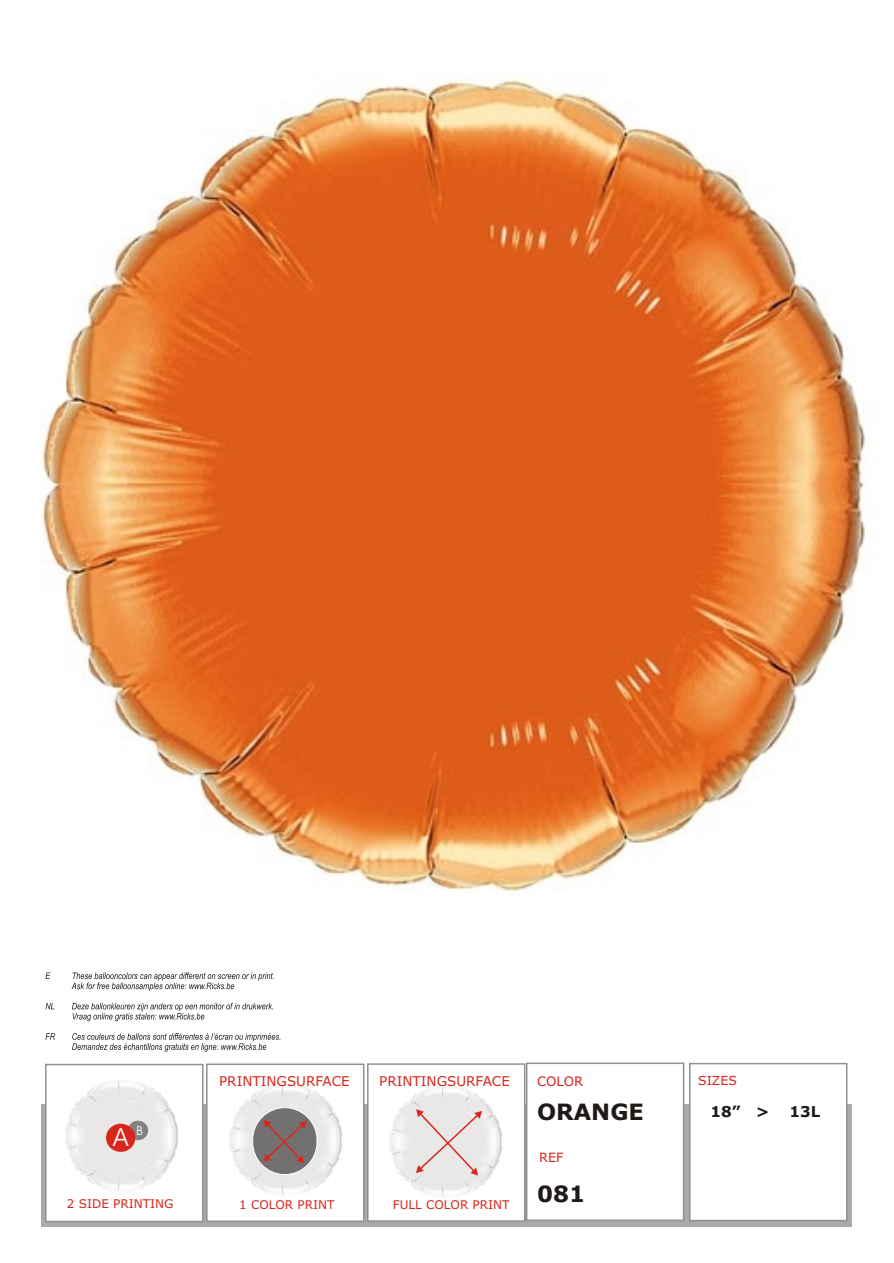
<style>
.page{position:relative;width:894px;height:1263px;background:#fff}
.page>*{position:absolute;margin:0;border:0;box-sizing:border-box;transform-origin:0 0}
.t1{font:24.9px "Avant Garde Bk BT";color:#fff}
.t2{font:700 22.5px "Verdana";color:#1f1a17}
.t3{font:700 15px "Verdana";color:#1f1a17}
.t4{font:13.5px "Verdana";color:#d9261c}
.t5{font:13.05px "Verdana";color:#d9261c}
.t6{font:12.75px "Verdana";color:#d9261c}
.t7{font:12.45px "Verdana";color:#d9261c}
.t8{font:12.45px "Avant Garde Bk BT";color:#fff}
.t9{font:12px "Verdana";color:#d9261c}
</style>
<div class="page">
<div style="left:42px;top:1104px;width:810px;height:123px;background:#aba8a8"></div>
<div style="left:689px;top:1063px;width:158px;height:158px;background:#fff;border:2px solid #8f9196"></div>
<div style="left:526px;top:1063px;width:158px;height:158px;background:#fff;border:2px solid #8f9196"></div>
<div style="left:367px;top:1063px;width:158px;height:159px;background:#fff;border:2px solid #8f9196"></div>
<div style="left:206px;top:1064px;width:158px;height:158px;background:#fff;border:2px solid #8f9196"></div>
<div style="left:45px;top:1064px;width:158px;height:158px;background:#fff;border:2px solid #8f9196"></div>
<img style="left:229px;top:1084px;width:114px;height:111px">
<img style="left:389px;top:1086px;width:114px;height:111px">
<svg style="left:46px;top:972px;width:234px;height:80px"></svg>
<img style="left:65px;top:1080px;width:114px;height:111px">
<div style="left:128px;top:1121px;width:20px;height:19px;background:#828282;border-radius:50%"></div>
<div style="left:106px;top:1124px;width:29px;height:28px;background:#d9261c;border-radius:50%"></div>
<div style="left:252px;top:1107px;width:65px;height:68px;background:#737070;border:1px solid #fff;border-radius:32px"></div>
<svg style="left:263px;top:1120px;width:44px;height:43px"></svg>
<svg style="left:416px;top:1109px;width:66px;height:67px;background:#e7d9d6"></svg>
<img style="left:41px;top:78px;width:826px;height:814px">
<p class="t4" style="left:219px;top:1075px;width:132px">PRINTINGSURFACE</p>
<p class="t4" style="left:379px;top:1076px;width:132px">PRINTINGSURFACE</p>
<p class="t5" style="left:537px;top:1076px;width:48px">COLOR</p>
<p class="t7" style="left:698px;top:1076px;width:40px">SIZES</p>
<h1 class="t1" style="left:113px;top:1127px;width:16px">A</h1>
<p class="t8" style="left:137px;top:1125px;width:8px">B</p>
<p class="t9" style="left:67px;top:1199px;width:108px">2 SIDE PRINTING</p>
<p class="t9" style="left:239px;top:1200px;width:97px">1 COLOR PRINT</p>
<p class="t9" style="left:393px;top:1200px;width:118px">FULL COLOR PRINT</p>
<h2 class="t2" style="left:537px;top:1103px;width:108px">ORANGE</h2>
<p class="t6" style="left:539px;top:1152px;width:26px">REF</p>
<h2 class="t2" style="left:537px;top:1185px;width:49px">081</h2>
<p class="t3" style="left:711px;top:1105px;width:60px">18” &gt;</p>
<p class="t3" style="left:790px;top:1105px;width:32px">13L</p>
</div>
